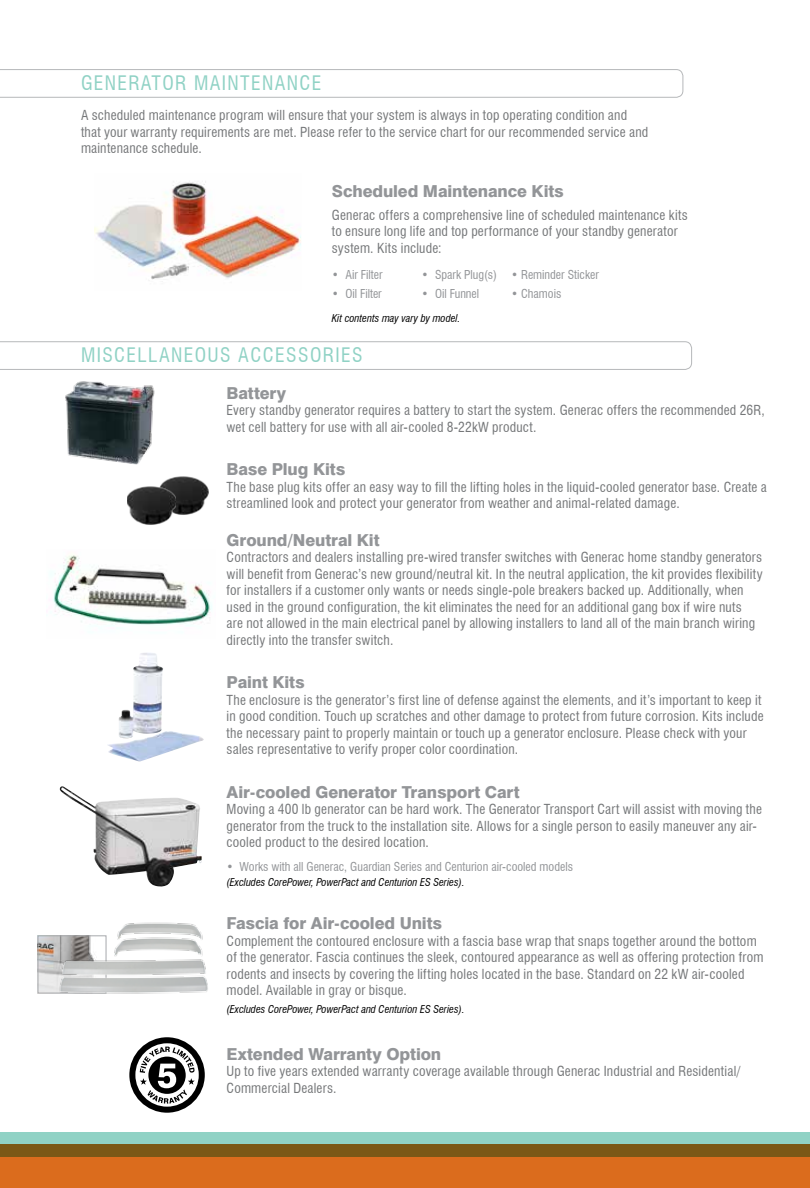
<style>
.page{position:relative;width:810px;height:1188px;background:#fff}
.page>*{position:absolute;margin:0;border:0;box-sizing:border-box;transform-origin:0 0}
.t1{font:condensed 19.5px "Swiss 721 BT";letter-spacing:.07em;color:#90d2c5}
.t2{font:800 16.5px "Swiss 721 BT";letter-spacing:-.005em;color:#939598}
.t3{font:condensed 13.5px/16.5px "Swiss 721 BT";letter-spacing:.015em;color:#757779}
.t4{font:condensed 12px "Swiss 721 BT";color:#939598}
.t5{font:italic condensed 10.5px "Swiss 721 BT";color:#000}
</style>
<div class="page">
<svg style="left:0;top:69px;width:683px;height:28px"></svg>
<img style="left:94px;top:181px;width:207px;height:99px">
<div style="left:0;top:1145px;width:810px;height:43px;background:#db6c1d"></div>
<svg style="left:0;top:1133px;width:810px;height:24px;background:#848f66"></svg>
<img style="left:108px;top:653px;width:96px;height:109px">
<img style="left:59px;top:786px;width:143px;height:101px">
<img style="left:161px;top:476px;width:47px;height:39px">
<img style="left:127px;top:485px;width:49px;height:40px">
<img style="left:40px;top:937px;width:17px;height:54px">
<div style="left:38px;top:935px;width:68px;height:58px;border:1px solid #a7a9ac"></div>
<img style="left:57px;top:922px;width:151px;height:72px">
<img style="left:65px;top:381px;width:90px;height:84px">
<svg style="left:0;top:342px;width:692px;height:28px"></svg>
<img style="left:50px;top:555px;width:162px;height:71px">
<svg style="left:129px;top:1037px;width:76px;height:76px"></svg>
<h1 class="t1" style="left:81px;top:71px;width:242px">Generator Maintenance</h1>
<p class="t3" style="left:81px;top:107px;width:569px">A scheduled maintenance program will ensure that your system is always in top operating condition and that your warranty requirements are met. Please refer to the service chart for our recommended service and maintenance schedule.</p>
<p class="t2" style="left:332px;top:181px;width:234px">Scheduled Maintenance Kits</p>
<p class="t3" style="left:332px;top:207px;width:357px">Generac offers a comprehensive line of scheduled maintenance kits to ensure long life and top performance of your standby generator system. Kits include:</p>
<p class="t4" style="left:332px;top:267px;width:52px">• Air Filter</p>
<p class="t4" style="left:332px;top:286px;width:51px">• Oil Filter</p>
<p class="t4" style="left:422px;top:267px;width:77px">• Spark Plug(s)</p>
<p class="t4" style="left:422px;top:286px;width:59px">• Oil Funnel</p>
<p class="t5" style="left:332px;top:312px;width:130px">Kit contents may vary by model.</p>
<h1 class="t1" style="left:81px;top:343px;width:283px">Miscellaneous accessories</h1>
<p class="t4" style="left:511px;top:267px;width:89px">• Reminder Sticker</p>
<p class="t4" style="left:511px;top:286px;width:52px">• Chamois</p>
<p class="t2" style="left:227px;top:383px;width:61px">Battery</p>
<p class="t3" style="left:227px;top:402px;width:540px">Every standby generator requires a battery to start the system. Generac offers the recommended 26R, wet cell battery for use with all air-cooled 8-22kW product.</p>
<p class="t2" style="left:227px;top:459px;width:120px">Base Plug Kits</p>
<p class="t3" style="left:227px;top:479px;width:542px">The base plug kits offer an easy way to fill the lifting holes in the liquid-cooled generator base. Create a streamlined look and protect your generator from weather and animal-related damage.</p>
<p class="t2" style="left:227px;top:530px;width:155px">Ground/Neutral Kit</p>
<p class="t3" style="left:227px;top:549px;width:538px">Contractors and dealers installing pre-wired transfer switches with Generac home standby generators will benefit from Generac’s new ground/neutral kit. In the neutral application, the kit provides flexibility for installers if a customer only wants or needs single-pole breakers backed up. Additionally, when used in the ground configuration, the kit eliminates the need for an additional gang box if wire nuts<br>are not allowed in the main electrical panel by allowing installers to land all of the main branch wiring directly into the transfer switch.</p>
<p class="t2" style="left:227px;top:672px;width:80px">Paint Kits</p>
<p class="t3" style="left:227px;top:692px;width:539px">The enclosure is the generator’s first line of defense against the elements, and it’s important to keep it in good condition. Touch up scratches and other damage to protect from future corrosion. Kits include the necessary paint to properly maintain or touch up a generator enclosure. Please check with your sales representative to verify proper color coordination.</p>
<p class="t2" style="left:227px;top:782px;width:295px">Air-cooled Generator Transport Cart</p>
<p class="t3" style="left:227px;top:801px;width:537px">Moving a 400 lb generator can be hard work. The Generator Transport Cart will assist with moving the generator from the truck to the installation site. Allows for a single person to easily maneuver any air&shy;cooled product to the desired location.</p>
<p class="t4" style="left:227px;top:859px;width:348px">• Works with all Generac, Guardian Series and Centurion air-cooled models</p>
<p class="t5" style="left:227px;top:875px;width:240px">(Excludes CorePower, PowerPact and Centurion ES Series).</p>
<p class="t2" style="left:227px;top:913px;width:217px">Fascia for Air-cooled Units</p>
<p class="t3" style="left:227px;top:932px;width:538px">Complement the contoured enclosure with a fascia base wrap that snaps together around the bottom of the generator. Fascia continues the sleek, contoured appearance as well as offering protection from rodents and insects by covering the lifting holes located in the base. Standard on 22 kW air-cooled model. Available in gray or bisque.</p>
<p class="t5" style="left:227px;top:1003px;width:240px">(Excludes CorePower, PowerPact and Centurion ES Series).</p>
<p class="t2" style="left:227px;top:1044px;width:216px">Extended Warranty Option</p>
<p class="t3" style="left:227px;top:1063px;width:515px">Up to five years extended warranty coverage available through Generac Industrial and Residential/<br>Commercial Dealers.</p>
</div>
